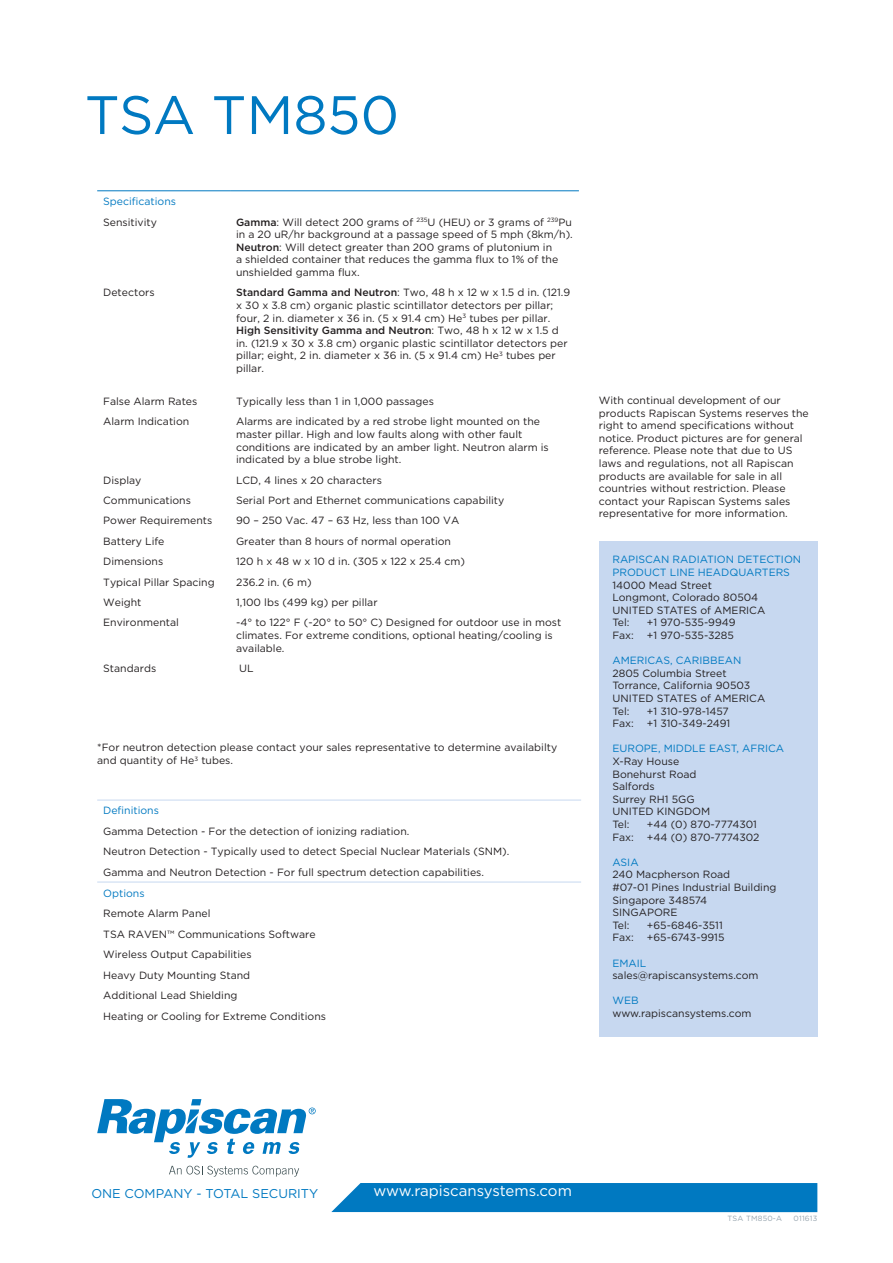
<style>
.page{position:relative;width:893px;height:1263px;background:#fff}
.page>*{position:absolute;margin:0;border:0;box-sizing:border-box;transform-origin:0 0}
.t1{font:54px "Gotham";color:#0079c1}
.t2{font:15px "Gotham";color:#fff}
.t3{font:12.75px "Gotham";color:#0079c1}
.Specifications{font:10.5px/12.6px "Gotham";color:#231f20}
.Address_Bar{font:10.5px "Gotham";color:#231f20}
.Disclaimer{font:10.5px/12.6px "Gotham";color:#231f20}
.Address_Bar_Header{font:10.5px/12.6px "Gotham";color:#0079c1}
.Specifications_Heade{font:10.5px "Gotham";color:#0079c1}
.Address_Bar-2{font:10.5px "Gotham";color:#0079c1}
.Specifications-2{font:7.5px "Gotham";letter-spacing:.025em;color:#95a3ad}
.s1{font-weight:500}
</style>
<div class="page">
<div style="left:331px;top:1183px;width:486px;height:29px;background:#0079c1"></div>
<svg style="left:97px;top:1099px;width:219px;height:59px"></svg>
<svg style="left:169px;top:1166px;width:130px;height:10px"></svg>
<div style="left:599px;top:541px;width:218px;height:495px;background:#c7d8f0"></div>
<hr style="left:97px;top:191px;width:133px;height:1px;background:#0079c1">
<hr style="left:230px;top:191px;width:349px;height:1px;background:#0079c1">
<hr style="left:97px;top:800px;width:484px;height:1px;background:#c7d8f0">
<hr style="left:97px;top:882px;width:484px;height:1px;background:#c7d8f0">
<p class="t1" style="left:85px;top:80px;width:316px">TSA TM850</p>
<p class="Specifications_Heade" style="left:103px;top:195px;width:74px">Specifications</p>
<p class="Specifications" style="left:103px;top:215px;width:55px">Sensitivity</p>
<p class="Specifications" style="left:236px;top:215px;width:338px"><span class="s1">Gamma</span>: Will detect 200 grams of <sup>235</sup>U (HEU) or 3 grams of <sup>239</sup>Pu in a 20 uR/hr background at a passage speed of 5 mph (8km/h).</p>
<p class="Specifications" style="left:236px;top:241px;width:324px"><span class="s1">Neutron</span>: Will detect greater than 200 grams of plutonium in a shielded container that reduces the gamma flux to 1% of the unshielded gamma flux.</p>
<p class="Specifications" style="left:103px;top:286px;width:53px">Detectors</p>
<p class="Specifications" style="left:236px;top:286px;width:336px"><span class="s1">Standard Gamma and Neutron</span>: Two, 48 h x 12 w x 1.5 d in. (121.9 x 30 x 3.8 cm) organic plastic scintillator detectors per pillar; four, 2 in. diameter x 36 in. (5 x 91.4 cm) He<sup>3</sup> tubes per pillar.</p>
<p class="Specifications" style="left:236px;top:324px;width:333px"><span class="s1">High Sensitivity Gamma and Neutron</span>: Two, 48 h x 12 w x 1.5 d in. (121.9 x 30 x 3.8 cm) organic plastic scintillator detectors per pillar; eight, 2 in. diameter x 36 in. (5 x 91.4 cm) He<sup>3</sup> tubes per pillar.</p>
<p class="Specifications" style="left:103px;top:395px;width:96px">False Alarm Rates</p>
<p class="Specifications" style="left:236px;top:395px;width:199px">Typically less than 1 in 1,000 passages</p>
<p class="Specifications" style="left:103px;top:415px;width:88px">Alarm Indication</p>
<p class="Specifications" style="left:236px;top:415px;width:314px">Alarms are indicated by a red strobe light mounted on the master pillar. High and low faults along with other fault conditions are indicated by an amber light. Neutron alarm is indicated by a blue strobe light.</p>
<p class="Specifications" style="left:103px;top:473px;width:40px">Display</p>
<p class="Specifications" style="left:236px;top:473px;width:147px">LCD, 4 lines x 20 characters</p>
<p class="Specifications" style="left:103px;top:494px;width:89px">Communications</p>
<p class="Specifications" style="left:236px;top:494px;width:270px">Serial Port and Ethernet communications capability</p>
<p class="Specifications" style="left:103px;top:514px;width:111px">Power Requirements</p>
<p class="Specifications" style="left:236px;top:514px;width:225px">90 – 250 Vac. 47 – 63 Hz, less than 100 VA</p>
<p class="Specifications" style="left:103px;top:535px;width:63px">Battery Life</p>
<p class="Specifications" style="left:236px;top:535px;width:216px">Greater than 8 hours of normal operation</p>
<p class="Specifications" style="left:103px;top:555px;width:62px">Dimensions</p>
<p class="Specifications" style="left:236px;top:555px;width:231px">120 h x 48 w x 10 d in. (305 x 122 x 25.4 cm)</p>
<p class="Specifications" style="left:103px;top:575px;width:113px">Typical Pillar Spacing</p>
<p class="Specifications" style="left:236px;top:575px;width:77px">236.2 in. (6 m)</p>
<p class="Specifications" style="left:103px;top:596px;width:40px">Weight</p>
<p class="Specifications" style="left:236px;top:596px;width:143px">1,100 lbs (499 kg) per pillar</p>
<p class="Specifications" style="left:103px;top:616px;width:77px">Environmental</p>
<p class="Specifications" style="left:236px;top:616px;width:327px">-4° to 122° F (-20° to 50° C) Designed for outdoor use in most</p>
<p class="Specifications" style="left:236px;top:629px;width:318px">climates. For extreme conditions, optional heating/cooling is available.</p>
<p class="Specifications" style="left:103px;top:662px;width:55px">Standards</p>
<p class="Specifications" style="left:239px;top:662px;width:16px">UL</p>
<p class="Specifications" style="left:97px;top:741px;width:461px">*For neutron detection please contact your sales representative to determine availabilty and quantity of He<sup>3</sup> tubes.</p>
<p class="Specifications_Heade" style="left:103px;top:804px;width:57px">Definitions</p>
<p class="Specifications" style="left:103px;top:825px;width:308px">Gamma Detection - For the detection of ionizing radiation.</p>
<p class="Specifications" style="left:103px;top:845px;width:408px">Neutron Detection - Typically used to detect Special Nuclear Materials (SNM).</p>
<p class="Specifications" style="left:103px;top:866px;width:382px">Gamma and Neutron Detection - For full spectrum detection capabilities.</p>
<p class="Specifications_Heade" style="left:103px;top:886px;width:43px">Options</p>
<p class="Specifications" style="left:103px;top:907px;width:109px">Remote Alarm Panel</p>
<p class="Specifications" style="left:103px;top:927px;width:214px">TSA RAVEN™ Communications Software</p>
<p class="Specifications" style="left:103px;top:948px;width:150px">Wireless Output Capabilities</p>
<p class="Specifications" style="left:103px;top:968px;width:148px">Heavy Duty Mounting Stand</p>
<p class="Specifications" style="left:103px;top:989px;width:136px">Additional Lead Shielding</p>
<p class="Specifications" style="left:103px;top:1009px;width:224px">Heating or Cooling for Extreme Conditions</p>
<p class="Disclaimer" style="left:599px;top:394px;width:211px">With continual development of our products Rapiscan Systems reserves the right to amend specifications without notice. Product pictures are for general reference. Please note that due to US laws and regulations, not all Rapiscan products are available for sale in all countries without restriction. Please contact your Rapiscan Systems sales representative for more information.</p>
<p class="Address_Bar_Header" style="left:612px;top:553px;width:190px">RAPISCAN RADIATION DETECTION<br>PRODUCT LINE HEADQUARTERS</p>
<p class="Address_Bar" style="left:612px;top:578px;width:101px">14000 Mead Street</p>
<p class="Address_Bar" style="left:612px;top:591px;width:147px">Longmont, Colorado 80504</p>
<p class="Address_Bar" style="left:612px;top:603px;width:154px">UNITED STATES of AMERICA</p>
<p class="Address_Bar" style="left:612px;top:616px;width:19px">Tel:</p>
<p class="Address_Bar" style="left:647px;top:616px;width:90px">+1 970-535-9949</p>
<p class="Address_Bar" style="left:612px;top:628px;width:123px">Fax: +1 970-535-3285</p>
<p class="Address_Bar_Header" style="left:612px;top:654px;width:130px">AMERICAS, CARIBBEAN</p>
<p class="Address_Bar" style="left:612px;top:666px;width:116px">2805 Columbia Street</p>
<p class="Address_Bar" style="left:612px;top:679px;width:139px">Torrance, California 90503</p>
<p class="Address_Bar" style="left:612px;top:691px;width:154px">UNITED STATES of AMERICA</p>
<p class="Address_Bar" style="left:612px;top:704px;width:19px">Tel:</p>
<p class="Address_Bar" style="left:647px;top:704px;width:83px">+1 310-978-1457</p>
<p class="Address_Bar" style="left:612px;top:717px;width:119px">Fax: +1 310-349-2491</p>
<p class="Address_Bar_Header" style="left:612px;top:742px;width:173px">EUROPE, MIDDLE EAST, AFRICA</p>
<p class="Address_Bar" style="left:612px;top:754px;width:68px">X-Ray House</p>
<p class="Address_Bar" style="left:612px;top:767px;width:86px">Bonehurst Road</p>
<p class="Address_Bar" style="left:612px;top:780px;width:44px">Salfords</p>
<p class="Address_Bar" style="left:612px;top:792px;width:84px">Surrey RH1 5GG</p>
<p class="Address_Bar" style="left:612px;top:805px;width:99px">UNITED KINGDOM</p>
<p class="Address_Bar" style="left:612px;top:817px;width:19px">Tel:</p>
<p class="Address_Bar" style="left:647px;top:817px;width:112px">+44 (0) 870-7774301</p>
<p class="Address_Bar" style="left:612px;top:830px;width:149px">Fax: +44 (0) 870-7774302</p>
<p class="Address_Bar_Header" style="left:612px;top:855px;width:28px">ASIA</p>
<p class="Address_Bar" style="left:612px;top:868px;width:119px">240 Macpherson Road</p>
<p class="Address_Bar" style="left:612px;top:880px;width:166px">#07-01 Pines Industrial Building</p>
<p class="Address_Bar" style="left:612px;top:893px;width:96px">Singapore 348574</p>
<p class="Address_Bar" style="left:612px;top:906px;width:67px">SINGAPORE</p>
<p class="Address_Bar" style="left:612px;top:918px;width:19px">Tel:</p>
<p class="Address_Bar" style="left:647px;top:918px;width:77px">+65-6846-3511</p>
<p class="Address_Bar" style="left:612px;top:931px;width:114px">Fax: +65-6743-9915</p>
<p class="Address_Bar_Header" style="left:612px;top:956px;width:35px">EMAIL</p>
<p class="Address_Bar" style="left:612px;top:969px;width:148px">sales@rapiscansystems.com</p>
<p class="Address_Bar-2" style="left:612px;top:994px;width:28px">WEB</p>
<p class="Address_Bar" style="left:612px;top:1006px;width:140px">www.rapiscansystems.com</p>
<p class="t3" style="left:91px;top:1185px;width:228px">ONE COMPANY - TOTAL SECURITY</p>
<p class="t2" style="left:373px;top:1181px;width:200px">www.rapiscansystems.com</p>
<p class="Specifications-2" style="left:727px;top:1213px;width:56px">TSA TM850-A</p>
<p class="Specifications-2" style="left:794px;top:1213px;width:25px">011613</p>
</div>
